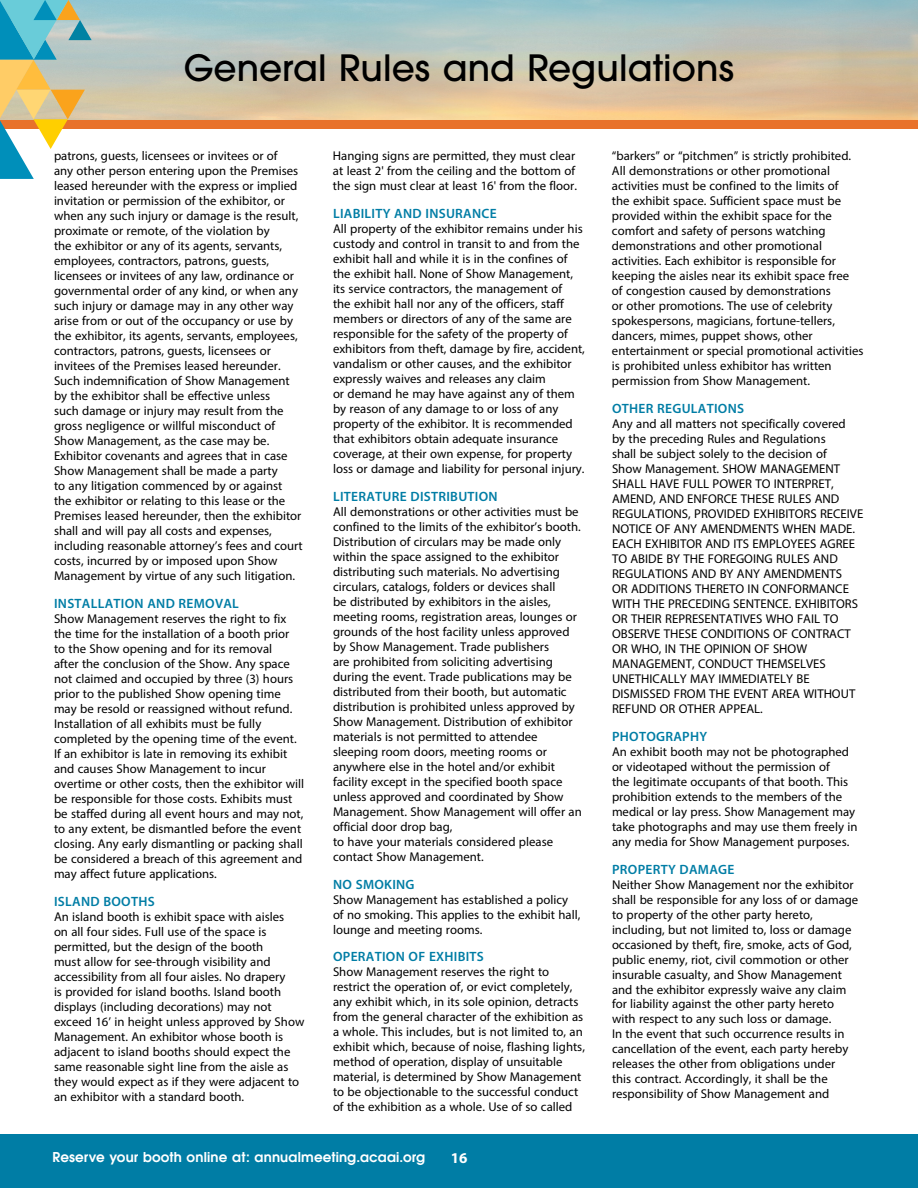
<style>
.page{position:relative;width:918px;height:1188px;background:#fff}
.page>*{position:absolute;margin:0;border:0;box-sizing:border-box;transform-origin:0 0}
.t1{font:500 36px "Avant Garde";color:#000}
.t2{font:700 15px "Myriad Pro";color:#fff}
.t3{font:600 13.5px "Myriad Pro";letter-spacing:.02em;color:#007da5}
.t4{font:600 13.5px "Avant Garde";letter-spacing:.01em;color:#fff}
.t5{font:12.75px/15px "Myriad Pro";color:#000}
</style>
<div class="page">
<div style="left:0;top:1134px;width:918px;height:54px;background:#007da5"></div>
<div style="left:0;top:120px;width:918px;height:9px;background:#e8722b"></div>
<svg style="left:0;top:0;width:92px;height:179px"></svg>
<h1 class="t1" style="left:184px;top:46px;width:552px">General Rules and Regulations</h1>
<p class="t5" style="left:54px;top:148px;width:250px">patrons, guests, licensees or invitees or of<br>any other person entering upon the Premises leased hereunder with the express or implied invitation or permission of the exhibitor, or when any such injury or damage is the result, proximate or remote, of the violation by<br>the exhibitor or any of its agents, servants, employees, contractors, patrons, guests, licensees or invitees of any law, ordinance or governmental order of any kind, or when any such injury or damage may in any other way arise from or out of the occupancy or use by the exhibitor, its agents, servants, employees, contractors, patrons, guests, licensees or invitees of the Premises leased hereunder.<br>Such indemnification of Show Management by the exhibitor shall be effective unless<br>such damage or injury may result from the gross negligence or willful misconduct of Show Management, as the case may be.<br>Exhibitor covenants and agrees that in case Show Management shall be made a party<br>to any litigation commenced by or against the exhibitor or relating to this lease or the Premises leased hereunder, then the exhibitor shall and will pay all costs and expenses, including reasonable attorney’s fees and court costs, incurred by or imposed upon Show Management by virtue of any such litigation.</p>
<p class="t3" style="left:54px;top:595px;width:186px">INSTALLATION AND REMOVAL</p>
<p class="t5" style="left:54px;top:611px;width:252px">Show Management reserves the right to fix the time for the installation of a booth prior<br>to the Show opening and for its removal<br>after the conclusion of the Show. Any space not claimed and occupied by three (3) hours prior to the published Show opening time may be resold or reassigned without refund.<br>Installation of all exhibits must be fully completed by the opening time of the event.<br>If an exhibitor is late in removing its exhibit and causes Show Management to incur overtime or other costs, then the exhibitor will be responsible for those costs. Exhibits must be staffed during all event hours and may not, to any extent, be dismantled before the event closing. Any early dismantling or packing shall be considered a breach of this agreement and may affect future applications.</p>
<p class="t3" style="left:54px;top:893px;width:102px">ISLAND BOOTHS</p>
<p class="t5" style="left:54px;top:909px;width:252px">An island booth is exhibit space with aisles<br>on all four sides. Full use of the space is permitted, but the design of the booth<br>must allow for see-through visibility and accessibility from all four aisles. No drapery<br>is provided for island booths. Island booth displays (including decorations) may not exceed 16’ in height unless approved by Show Management. An exhibitor whose booth is adjacent to island booths should expect the same reasonable sight line from the aisle as they would expect as if they were adjacent to an exhibitor with a standard booth.</p>
<p class="t5" style="left:333px;top:148px;width:246px">Hanging signs are permitted, they must clear at least 2' from the ceiling and the bottom of the sign must clear at least 16' from the floor.</p>
<p class="t3" style="left:333px;top:205px;width:165px">LIABILITY AND INSURANCE</p>
<p class="t5" style="left:333px;top:221px;width:253px">All property of the exhibitor remains under his custody and control in transit to and from the exhibit hall and while it is in the confines of the exhibit hall. None of Show Management, its service contractors, the management of<br>the exhibit hall nor any of the officers, staff members or directors of any of the same are responsible for the safety of the property of exhibitors from theft, damage by fire, accident, vandalism or other causes, and the exhibitor expressly waives and releases any claim<br>or demand he may have against any of them by reason of any damage to or loss of any property of the exhibitor. It is recommended that exhibitors obtain adequate insurance coverage, at their own expense, for property loss or damage and liability for personal injury.</p>
<p class="t3" style="left:333px;top:488px;width:166px">LITERATURE DISTRIBUTION</p>
<p class="t5" style="left:333px;top:504px;width:250px">All demonstrations or other activities must be confined to the limits of the exhibitor’s booth.<br>Distribution of circulars may be made only within the space assigned to the exhibitor distributing such materials. No advertising circulars, catalogs, folders or devices shall<br>be distributed by exhibitors in the aisles, meeting rooms, registration areas, lounges or grounds of the host facility unless approved by Show Management. Trade publishers<br>are prohibited from soliciting advertising during the event. Trade publications may be distributed from their booth, but automatic distribution is prohibited unless approved by Show Management. Distribution of exhibitor materials is not permitted to attendee sleeping room doors, meeting rooms or anywhere else in the hotel and/or exhibit facility except in the specified booth space unless approved and coordinated by Show Management. Show Management will offer an official door drop bag,<br>to have your materials considered please contact Show Management.</p>
<p class="t3" style="left:333px;top:875px;width:83px">NO SMOKING</p>
<p class="t5" style="left:333px;top:892px;width:249px">Show Management has established a policy of no smoking. This applies to the exhibit hall, lounge and meeting rooms.</p>
<p class="t3" style="left:333px;top:948px;width:152px">OPERATION OF EXHIBITS</p>
<p class="t5" style="left:333px;top:964px;width:253px">Show Management reserves the right to restrict the operation of, or evict completely, any exhibit which, in its sole opinion, detracts from the general character of the exhibition as a whole. This includes, but is not limited to, an exhibit which, because of noise, flashing lights, method of operation, display of unsuitable material, is determined by Show Management to be objectionable to the successful conduct of the exhibition as a whole. Use of so called</p>
<p class="t4" style="left:52px;top:1148px;width:374px">Reserve your booth online at: annualmeeting.acaai.org</p>
<p class="t2" style="left:451px;top:1148px;width:18px">16</p>
<p class="t5" style="left:612px;top:148px;width:253px">“barkers” or “pitchmen” is strictly prohibited.<br>All demonstrations or other promotional activities must be confined to the limits of<br>the exhibit space. Sufficient space must be provided within the exhibit space for the comfort and safety of persons watching demonstrations and other promotional activities. Each exhibitor is responsible for keeping the aisles near its exhibit space free<br>of congestion caused by demonstrations<br>or other promotions. The use of celebrity spokespersons, magicians, fortune-tellers, dancers, mimes, puppet shows, other entertainment or special promotional activities is prohibited unless exhibitor has written permission from Show Management.</p>
<p class="t3" style="left:612px;top:400px;width:133px">OTHER REGULATIONS</p>
<p class="t5" style="left:612px;top:416px;width:253px">Any and all matters not specifically covered<br>by the preceding Rules and Regulations<br>shall be subject solely to the decision of<br>Show Management. SHOW MANAGEMENT SHALL HAVE FULL POWER TO INTERPRET, AMEND, AND ENFORCE THESE RULES AND REGULATIONS, PROVIDED EXHIBITORS RECEIVE NOTICE OF ANY AMENDMENTS WHEN MADE.<br>EACH EXHIBITOR AND ITS EMPLOYEES AGREE TO ABIDE BY THE FOREGOING RULES AND REGULATIONS AND BY ANY AMENDMENTS<br>OR ADDITIONS THERETO IN CONFORMANCE WITH THE PRECEDING SENTENCE. EXHIBITORS OR THEIR REPRESENTATIVES WHO FAIL TO OBSERVE THESE CONDITIONS OF CONTRACT OR WHO, IN THE OPINION OF SHOW MANAGEMENT, CONDUCT THEMSELVES UNETHICALLY MAY IMMEDIATELY BE DISMISSED FROM THE EVENT AREA WITHOUT REFUND OR OTHER APPEAL.</p>
<p class="t3" style="left:612px;top:728px;width:97px">PHOTOGRAPHY</p>
<p class="t5" style="left:612px;top:744px;width:247px">An exhibit booth may not be photographed or videotaped without the permission of<br>the legitimate occupants of that booth. This prohibition extends to the members of the medical or lay press. Show Management may take photographs and may use them freely in any media for Show Management purposes.</p>
<p class="t3" style="left:612px;top:860px;width:124px">PROPERTY DAMAGE</p>
<p class="t5" style="left:612px;top:877px;width:248px">Neither Show Management nor the exhibitor shall be responsible for any loss of or damage to property of the other party hereto, including, but not limited to, loss or damage occasioned by theft, fire, smoke, acts of God, public enemy, riot, civil commotion or other insurable casualty, and Show Management and the exhibitor expressly waive any claim for liability against the other party hereto with respect to any such loss or damage.<br>In the event that such occurrence results in cancellation of the event, each party hereby releases the other from obligations under<br>this contract. Accordingly, it shall be the responsibility of Show Management and</p>
</div>
